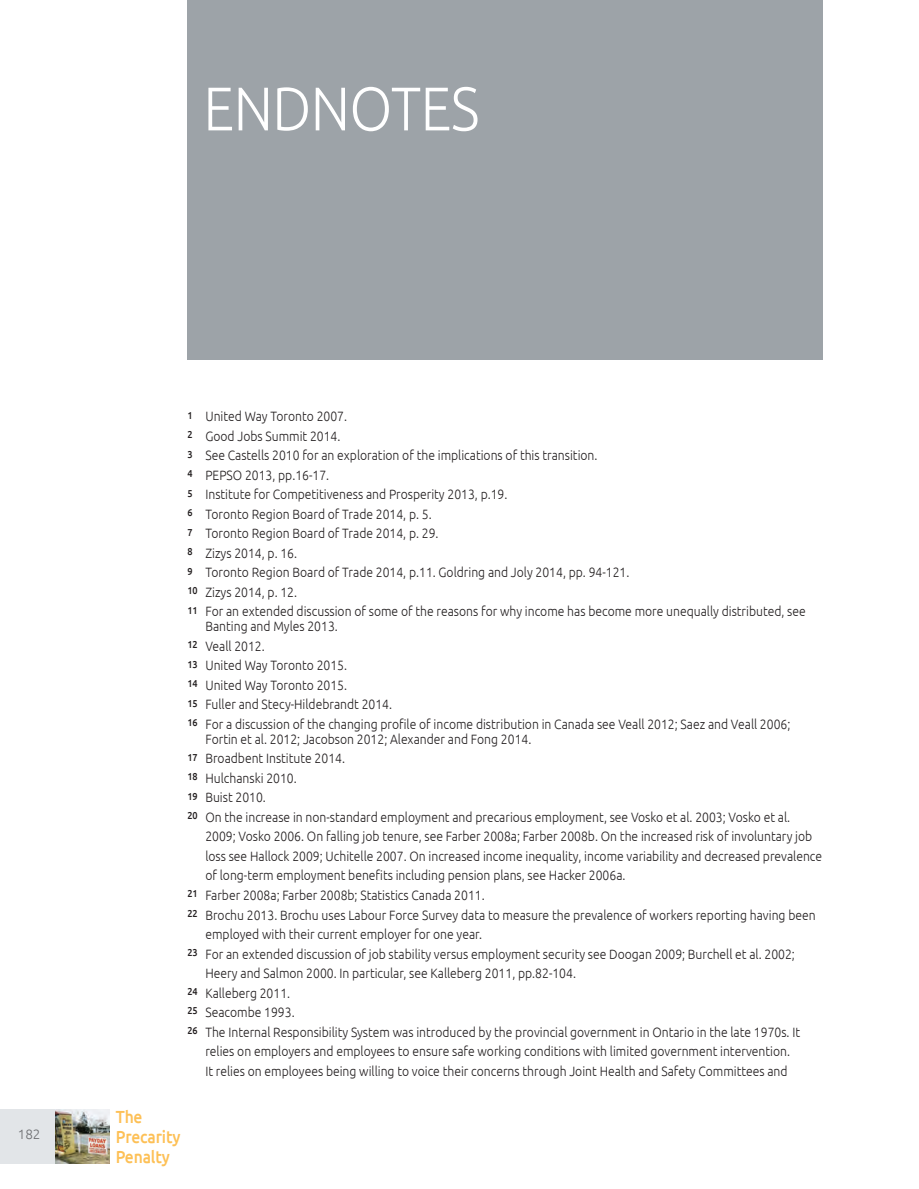
<style>
.page{position:relative;width:919px;height:1189px;background:#fff}
.page>*{position:absolute;margin:0;border:0;box-sizing:border-box;transform-origin:0 0}
.t1{font:300 61.5px "Ubuntu";letter-spacing:-.01em;color:#fff;scale:.9 1}
.t2{font:500 17.55px "Ubuntu";letter-spacing:-.01em;color:#fdc056;scale:.89 1}
.t3{font:300 13.5px/19.5px "Ubuntu";color:#231f20;scale:.9 1}
.t4{font:300 13.5px "Ubuntu";color:#6c6d70}
</style>
<div class="page">
<div style="left:0;top:1108px;width:56px;height:55px;background:#dfe2e5"></div>
<div style="left:187px;top:0;width:635px;height:359px;background:#9da3a8"></div>
<img style="left:55px;top:1108px;width:54px;height:55px">
<p class="t1" style="left:203px;top:71px;width:308px">ENDNOTES</p>
<p class="t4" style="left:18px;top:1125px;width:24px">182</p>
<p class="t3" style="left:187px;top:406px;width:179px"><sup>1</sup> United Way Toronto 2007.</p>
<p class="t3" style="left:187px;top:426px;width:171px"><sup>2</sup> Good Jobs Summit 2014.</p>
<p class="t3" style="left:187px;top:445px;width:457px"><sup>3</sup> See Castells 2010 for an exploration of the implications of this transition.</p>
<p class="t3" style="left:187px;top:465px;width:159px"><sup>4</sup> PEPSO 2013, pp.16-17.</p>
<p class="t3" style="left:187px;top:484px;width:357px"><sup>5</sup> Institute for Competitiveness and Prosperity 2013, p.19.</p>
<p class="t3" style="left:187px;top:504px;width:273px"><sup>6</sup> Toronto Region Board of Trade 2014, p. 5.</p>
<p class="t3" style="left:187px;top:523px;width:280px"><sup>7</sup> Toronto Region Board of Trade 2014, p. 29.</p>
<p class="t3" style="left:187px;top:543px;width:123px"><sup>8</sup> Zizys 2014, p. 16.</p>
<p class="t3" style="left:187px;top:562px;width:492px"><sup>9</sup> Toronto Region Board of Trade 2014, p.11. Goldring and Joly 2014, pp. 94-121.</p>
<p class="t3" style="left:187px;top:582px;width:123px"><sup>10</sup> Zizys 2014, p. 12.</p>
<p class="t3" style="left:205px;top:603px;width:668px;line-height:15px;text-indent:-18px"><sup>11</sup> For an extended discussion of some of the reasons for why income has become more unequally distributed, see<br>Banting and Myles 2013.</p>
<p class="t3" style="left:187px;top:636px;width:87px"><sup>12</sup> Veall 2012.</p>
<p class="t3" style="left:187px;top:655px;width:179px"><sup>13</sup> United Way Toronto 2015.</p>
<p class="t3" style="left:187px;top:675px;width:179px"><sup>14</sup> United Way Toronto 2015.</p>
<p class="t3" style="left:187px;top:694px;width:229px"><sup>15</sup> Fuller and Stecy-Hildebrandt 2014.</p>
<p class="t3" style="left:205px;top:716px;width:651px;line-height:15px;text-indent:-18px"><sup>16</sup> For a discussion of the changing profile of income distribution in Canada see Veall 2012; Saez and Veall 2006;<br>Fortin et al. 2012; Jacobson 2012; Alexander and Fong 2014.</p>
<p class="t3" style="left:187px;top:748px;width:177px"><sup>17</sup> Broadbent Institute 2014.</p>
<p class="t3" style="left:187px;top:768px;width:123px"><sup>18</sup> Hulchanski 2010.</p>
<p class="t3" style="left:187px;top:787px;width:89px"><sup>19</sup> Buist 2010.</p>
<p class="t3" style="left:205px;top:807px;width:686px;text-indent:-18px"><sup>20</sup> On the increase in non-standard employment and precarious employment, see Vosko et al. 2003; Vosko et al.<br>2009; Vosko 2006. On falling job tenure, see Farber 2008a; Farber 2008b. On the increased risk of involuntary job loss see Hallock 2009; Uchitelle 2007. On increased income inequality, income variability and decreased prevalence of long-term employment benefits including pension plans, see Hacker 2006a.</p>
<p class="t3" style="left:187px;top:885px;width:332px"><sup>21</sup> Farber 2008a; Farber 2008b; Statistics Canada 2011.</p>
<p class="t3" style="left:205px;top:904px;width:679px;text-indent:-18px"><sup>22</sup> Brochu 2013. Brochu uses Labour Force Survey data to measure the prevalence of workers reporting having been employed with their current employer for one year.</p>
<p class="t3" style="left:205px;top:943px;width:656px;text-indent:-18px"><sup>23</sup> For an extended discussion of job stability versus employment security see Doogan 2009; Burchell et al. 2002;<br>Heery and Salmon 2000. In particular, see Kalleberg 2011, pp.82-104.</p>
<p class="t3" style="left:187px;top:982px;width:116px"><sup>24</sup> Kalleberg 2011.</p>
<p class="t3" style="left:187px;top:1002px;width:121px"><sup>25</sup> Seacombe 1993.</p>
<p class="t3" style="left:187px;top:1021px;width:682px;text-align:center"><sup>26</sup> The Internal Responsibility System was introduced by the provincial government in Ontario in the late 1970s. It relies on employers and employees to ensure safe working conditions with limited government intervention.<br>It relies on employees being willing to voice their concerns through Joint Health and Safety Committees and</p>
<p class="t2" style="left:116px;top:1105px;width:32px">The</p>
<p class="t2" style="left:116px;top:1125px;width:74px">Precarity</p>
<p class="t2" style="left:116px;top:1145px;width:62px">Penalty</p>
</div>
